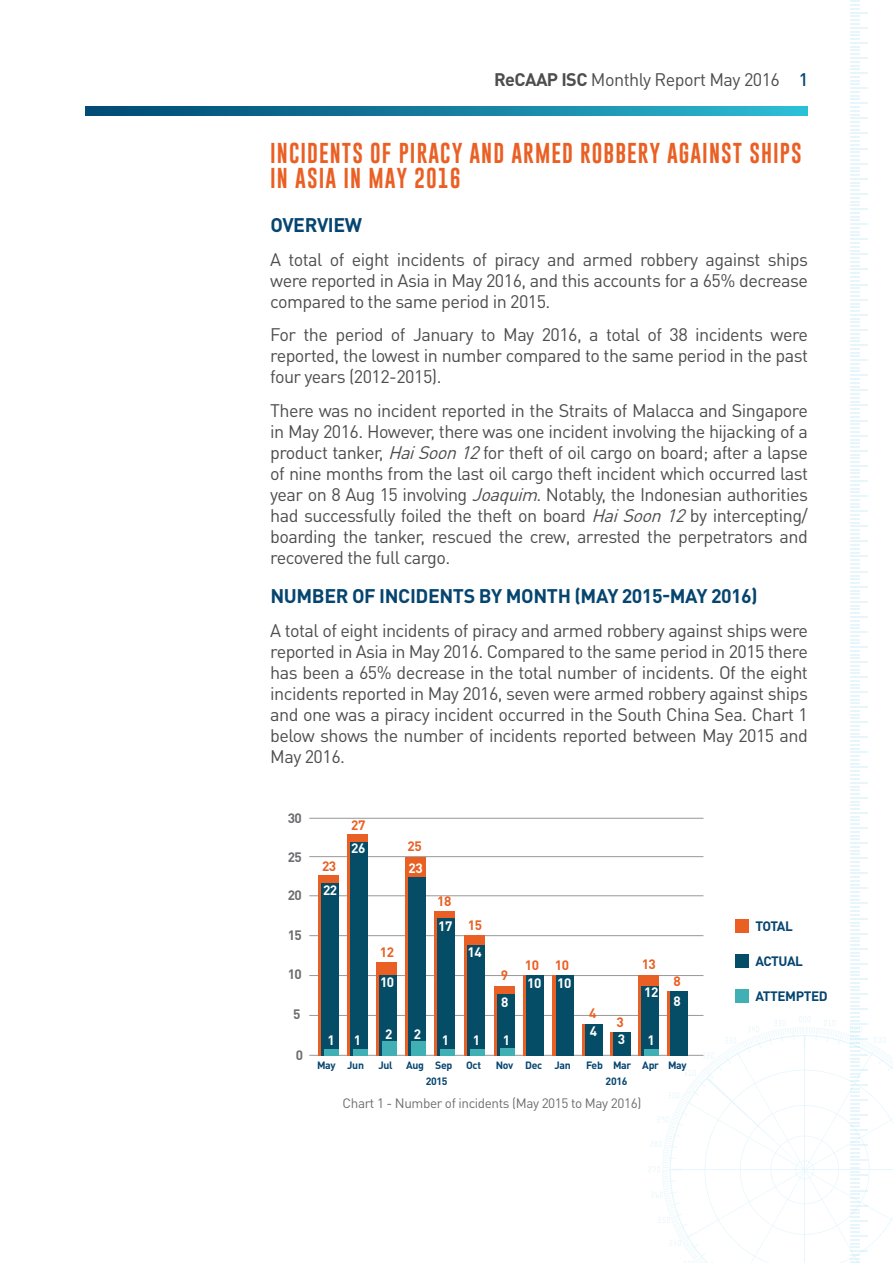
<style>
.page{position:relative;width:893px;height:1263px;background:#fff}
.page>*{position:absolute;margin:0;border:0;box-sizing:border-box;transform-origin:0 0}
.t1{font:21px/25.5px "Gobold";letter-spacing:.05em;color:#ea6024}
.t2{font:700 19.5px "DIN Pro";letter-spacing:-.02em;color:#054570}
.t3{font:18px/21px "DIN Pro";letter-spacing:-.03em;color:#4d4d4f;text-align:justify}
.t4{font:13.5px "DIN Pro";letter-spacing:-.03em;color:#6d6e71}
.t5{font:700 13.5px "DIN Pro";letter-spacing:-.03em;color:#fff}
.t6{font:700 13.5px "DIN Pro";letter-spacing:-.03em;color:#ea6024}
.t7{font:700 13.5px "DIN Pro";letter-spacing:-.03em;color:#054570}
.t8{font:700 13.5px "DIN Pro";letter-spacing:-.03em;color:#6d6e71}
.t9{font:700 10.5px "DIN Pro";letter-spacing:-.03em;color:#054570}
.s1{font-weight:700}
.s2{font-weight:500;color:#054570}
.s3{font-style:italic}
</style>
<div class="page">
<svg style="left:648px;top:0;width:245px;height:1263px"></svg>
<svg style="left:85px;top:107px;width:723px;height:8px;background:#1680a1"></svg>
<hr style="left:309px;top:1055px;width:394px;height:1px;background:#989899">
<hr style="left:309px;top:1015px;width:394px;height:1px;background:#989899">
<hr style="left:309px;top:975px;width:394px;height:1px;background:#989899">
<hr style="left:309px;top:935px;width:394px;height:1px;background:#989899">
<hr style="left:309px;top:895px;width:394px;height:1px;background:#989899">
<hr style="left:309px;top:856px;width:394px;height:1px;background:#989899">
<hr style="left:309px;top:818px;width:394px;height:1px;background:#989899">
<div style="left:318px;top:875px;width:20px;height:180px;background:#ea6024"></div>
<div style="left:347px;top:833px;width:20px;height:222px;background:#ea6024"></div>
<div style="left:376px;top:962px;width:21px;height:93px;background:linear-gradient(to bottom,#ea6024,#ea6024)"></div>
<div style="left:405px;top:857px;width:20px;height:198px;background:#ea6024"></div>
<div style="left:434px;top:911px;width:21px;height:144px;background:#ea6024"></div>
<div style="left:464px;top:935px;width:20px;height:120px;background:#ea6024"></div>
<div style="left:494px;top:985px;width:20px;height:70px;background:#ea6024"></div>
<div style="left:523px;top:975px;width:20px;height:80px;background:#ea6024"></div>
<div style="left:553px;top:975px;width:20px;height:80px;background:#ea6024"></div>
<div style="left:582px;top:1024px;width:21px;height:31px;background:#ea6024"></div>
<div style="left:667px;top:991px;width:20px;height:64px;background:#ea6024"></div>
<svg style="left:611px;top:1032px;width:3px;height:23px"></svg>
<div style="left:638px;top:975px;width:21px;height:80px;background:#ea6024"></div>
<div style="left:321px;top:883px;width:17px;height:172px;background:#054d66"></div>
<div style="left:350px;top:842px;width:17px;height:213px;background:#054d66"></div>
<div style="left:380px;top:975px;width:17px;height:80px;background:#054d66"></div>
<div style="left:408px;top:877px;width:17px;height:178px;background:#054d66"></div>
<div style="left:437px;top:918px;width:18px;height:137px;background:#054d66"></div>
<div style="left:467px;top:945px;width:17px;height:110px;background:#054d66"></div>
<div style="left:497px;top:994px;width:17px;height:61px;background:#054d66"></div>
<div style="left:526px;top:975px;width:17px;height:80px;background:#054d66"></div>
<div style="left:556px;top:975px;width:17px;height:80px;background:#054d66"></div>
<div style="left:585px;top:1024px;width:18px;height:31px;background:#054d66"></div>
<div style="left:670px;top:991px;width:17px;height:64px;background:#054d66"></div>
<div style="left:614px;top:1032px;width:17px;height:23px;background:#054d66"></div>
<div style="left:641px;top:986px;width:18px;height:69px;background:#054d66"></div>
<div style="left:324px;top:1049px;width:14px;height:6px;background:#40b0b5"></div>
<div style="left:353px;top:1049px;width:14px;height:6px;background:#40b0b5"></div>
<div style="left:382px;top:1041px;width:15px;height:14px;background:#40b0b5"></div>
<div style="left:411px;top:1041px;width:14px;height:14px;background:#40b0b5"></div>
<div style="left:440px;top:1049px;width:15px;height:6px;background:#40b0b5"></div>
<div style="left:470px;top:1049px;width:14px;height:6px;background:#40b0b5"></div>
<div style="left:500px;top:1048px;width:14px;height:7px;background:#40b0b5"></div>
<div style="left:644px;top:1049px;width:15px;height:6px;background:#40b0b5"></div>
<div style="left:735px;top:989px;width:14px;height:13px;background:#40b0b5"></div>
<div style="left:735px;top:954px;width:14px;height:14px;background:#054d66"></div>
<div style="left:735px;top:919px;width:14px;height:14px;background:#ea6024"></div>
<p class="t3" style="left:494px;top:68px;width:316px"><span class="s1">ReCAAP ISC</span> Monthly Report May 2016 <span class="s2">1</span></p>
<p class="t1" style="left:270px;top:140px;width:533px">INCIDENTS OF PIRACY AND ARMED ROBBERY AGAINST SHIPS<br>IN ASIA IN MAY 2016</p>
<p class="t2" style="left:270px;top:211px;width:93px">OVERVIEW</p>
<p class="t3" style="left:270px;top:248px;width:539px">A total of eight incidents of piracy and armed robbery against ships were reported in Asia in May 2016, and this accounts for a 65% decrease compared to the same period in 2015.</p>
<p class="t3" style="left:270px;top:324px;width:539px">For the period of January to May 2016, a total of 38 incidents were reported, the lowest in number compared to the same period in the past four years (2012-2015).</p>
<p class="t3" style="left:270px;top:399px;width:539px">There was no incident reported in the Straits of Malacca and Singapore in May 2016. However, there was one incident involving the hijacking of a product tanker, <span class="s3">HaiSoon12</span>for theft of oil cargo on board; after a lapse of nine months from the last oil cargo theft incident which occurred last year on 8 Aug 15 involving <span class="s3">Joaquim</span>. Notably, the Indonesian authorities had successfully foiled the theft on board <span class="s3">HaiSoon12</span>by intercepting/ boarding the tanker, rescued the crew, arrested the perpetrators and recovered the full cargo.</p>
<p class="t2" style="left:270px;top:583px;width:489px">NUMBER OF INCIDENTS BY MONTH (MAY 2015-MAY 2016)</p>
<p class="t3" style="left:270px;top:619px;width:539px">A total of eight incidents of piracy and armed robbery against ships were reported in Asia in May 2016. Compared to the same period in 2015 there has been a 65% decrease in the total number of incidents. Of the eight incidents reported in May 2016, seven were armed robbery against ships and one was a piracy incident occurred in the South China Sea. Chart 1 below shows the number of incidents reported between May 2015 and May 2016.</p>
<p class="t8" style="left:288px;top:808px;width:16px">30</p>
<p class="t8" style="left:288px;top:848px;width:16px">25</p>
<p class="t8" style="left:288px;top:886px;width:16px">20</p>
<p class="t8" style="left:288px;top:926px;width:16px">15</p>
<p class="t8" style="left:288px;top:965px;width:16px">10</p>
<p class="t8" style="left:293px;top:1005px;width:9px">5</p>
<p class="t8" style="left:296px;top:1046px;width:9px">0</p>
<p class="t6" style="left:322px;top:856px;width:16px">23</p>
<p class="t5" style="left:323px;top:881px;width:16px">22</p>
<p class="t6" style="left:351px;top:816px;width:16px">27</p>
<p class="t5" style="left:351px;top:839px;width:16px">26</p>
<p class="t6" style="left:408px;top:837px;width:16px">25</p>
<p class="t5" style="left:408px;top:859px;width:16px">23</p>
<p class="t5" style="left:328px;top:1031px;width:9px">1</p>
<p class="t5" style="left:354px;top:1031px;width:9px">1</p>
<p class="t6" style="left:380px;top:943px;width:16px">12</p>
<p class="t5" style="left:380px;top:973px;width:16px">10</p>
<p class="t5" style="left:385px;top:1025px;width:9px">2</p>
<p class="t5" style="left:414px;top:1025px;width:9px">2</p>
<p class="t6" style="left:437px;top:892px;width:16px">18</p>
<p class="t5" style="left:438px;top:917px;width:16px">17</p>
<p class="t6" style="left:468px;top:916px;width:16px">15</p>
<p class="t5" style="left:468px;top:943px;width:16px">14</p>
<p class="t6" style="left:642px;top:955px;width:16px">13</p>
<p class="t6" style="left:525px;top:956px;width:46px">10 10</p>
<p class="t6" style="left:501px;top:966px;width:9px">9</p>
<p class="t5" style="left:527px;top:974px;width:46px">10 10</p>
<p class="t5" style="left:644px;top:983px;width:16px">12</p>
<p class="t5" style="left:501px;top:993px;width:9px">8</p>
<p class="t6" style="left:589px;top:1004px;width:9px">4</p>
<p class="t6" style="left:616px;top:1013px;width:9px">3</p>
<p class="t5" style="left:618px;top:1029px;width:9px">3</p>
<p class="t5" style="left:590px;top:1022px;width:9px">4</p>
<p class="t5" style="left:442px;top:1031px;width:9px">1</p>
<p class="t5" style="left:473px;top:1031px;width:9px">1</p>
<p class="t5" style="left:503px;top:1031px;width:9px">1</p>
<p class="t5" style="left:648px;top:1031px;width:9px">1</p>
<p class="t6" style="left:673px;top:972px;width:9px">8</p>
<p class="t5" style="left:673px;top:992px;width:9px">8</p>
<p class="t9" style="left:317px;top:1058px;width:48px">May Jun</p>
<p class="t9" style="left:378px;top:1058px;width:16px">Jul</p>
<p class="t9" style="left:406px;top:1058px;width:48px">Aug Sep</p>
<p class="t9" style="left:466px;top:1058px;width:16px">Oct</p>
<p class="t9" style="left:496px;top:1058px;width:77px">Nov Dec Jan</p>
<p class="t9" style="left:586px;top:1058px;width:102px">Feb Mar Apr May</p>
<p class="t9" style="left:426px;top:1074px;width:23px">2015</p>
<p class="t9" style="left:606px;top:1074px;width:23px">2016</p>
<p class="t4" style="left:343px;top:1094px;width:300px">Chart 1 - Number of incidents (May 2015 to May 2016)</p>
<p class="t7" style="left:755px;top:917px;width:39px">TOTAL</p>
<p class="t7" style="left:755px;top:952px;width:49px">ACTUAL</p>
<p class="t7" style="left:755px;top:987px;width:74px">ATTEMPTED</p>
</div>
